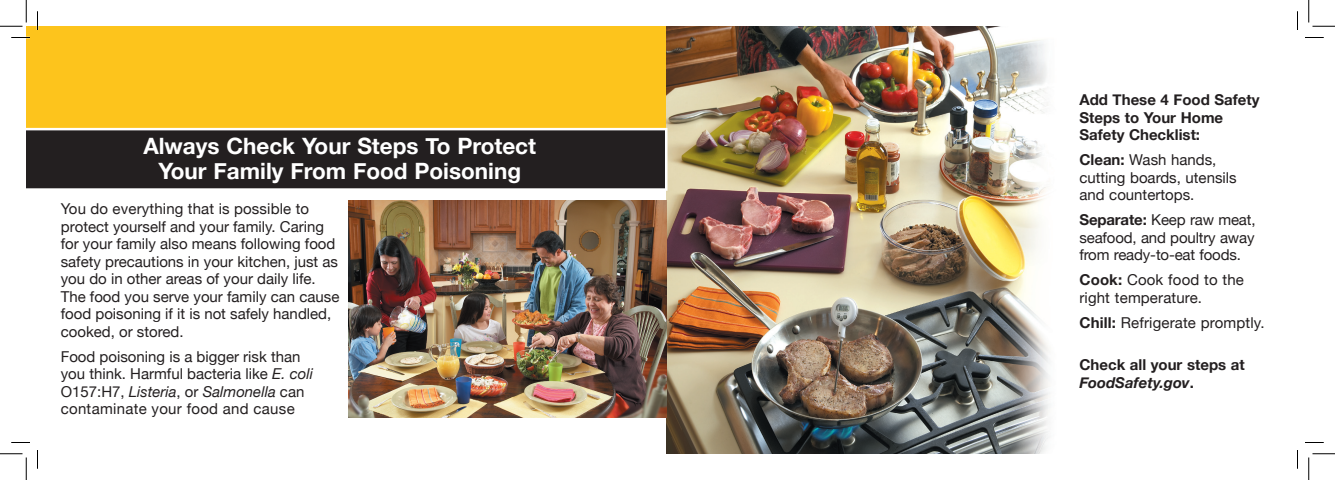
<style>
.page{position:relative;width:1335px;height:480px;background:#fff}
.page>*{position:absolute;margin:0;border:0;box-sizing:border-box;transform-origin:0 0}
.t1{font:700 22.5px/25px "Helvetica Neue";color:#fff;text-align:center}
.t2{font:15px/17.5px "Helvetica Neue";color:#231f20}
.t3{font:700 15px/17.5px "Helvetica Neue";color:#231f20}
.s1{font-style:italic}
.s2{font-weight:700}
</style>
<div class="page">
<img style="left:667px;top:26px;width:383px;height:428px">
<div style="left:26px;top:26px;width:640px;height:136px;background:#fdc41c"></div>
<svg style="left:26px;top:128px;width:642px;height:63px;background:#353132"></svg>
<img style="left:349px;top:200px;width:317px;height:217px">
<svg style="left:11px;top:37px;width:19px;height:1px"></svg>
<svg style="left:1305px;top:37px;width:19px;height:1px"></svg>
<svg style="left:11px;top:442px;width:19px;height:1px"></svg>
<svg style="left:1305px;top:442px;width:19px;height:1px"></svg>
<svg style="left:37px;top:11px;width:1px;height:19px"></svg>
<svg style="left:37px;top:450px;width:1px;height:19px"></svg>
<svg style="left:1297px;top:11px;width:1px;height:19px"></svg>
<svg style="left:1297px;top:450px;width:1px;height:19px"></svg>
<svg style="left:0;top:0;width:27px;height:27px"></svg>
<svg style="left:0;top:454px;width:27px;height:26px"></svg>
<svg style="left:1309px;top:0;width:26px;height:27px"></svg>
<svg style="left:1309px;top:454px;width:26px;height:26px"></svg>
<h1 class="t1" style="left:143px;top:133px;width:394px">Always Check Your Steps To Protect<br>Your Family From Food Poisoning</h1>
<p class="t2" style="left:61px;top:200px;width:280px">You do everything that is possible to protect yourself and your family. Caring for your family also means following food safety precautions in your kitchen, just as you do in other areas of your daily life.<br>The food you serve your family can cause food poisoning if it is not safely handled, cooked, or stored.</p>
<p class="t2" style="left:61px;top:348px;width:254px">Food poisoning is a bigger risk than you think. Harmful bacteria like <span class="s1">E. coli </span>O157:H7, <span class="s1">Listeria</span>, or <span class="s1">Salmonella</span> can contaminate your food and cause</p>
<p class="t3" style="left:1079px;top:91px;width:182px">Add These 4 Food Safety<br>Steps to Your Home<br>Safety Checklist:</p>
<p class="t2" style="left:1079px;top:151px;width:159px"><span class="s2">Clean:</span> Wash hands, cutting boards, utensils and countertops.</p>
<p class="t2" style="left:1079px;top:211px;width:178px;text-align:justify"><span class="s2">Separate:</span> Keep raw meat, seafood, and poultry away from ready-to-eat foods.</p>
<p class="t2" style="left:1079px;top:271px;width:166px"><span class="s2">Cook:</span> Cook food to the right temperature.</p>
<p class="t2" style="left:1079px;top:313px;width:187px"><span class="s2">Chill:</span> Refrigerate promptly.</p>
<p class="t3" style="left:1079px;top:356px;width:167px">Check all your steps at<br><span class="s1">FoodSafety.gov</span>.</p>
</div>
